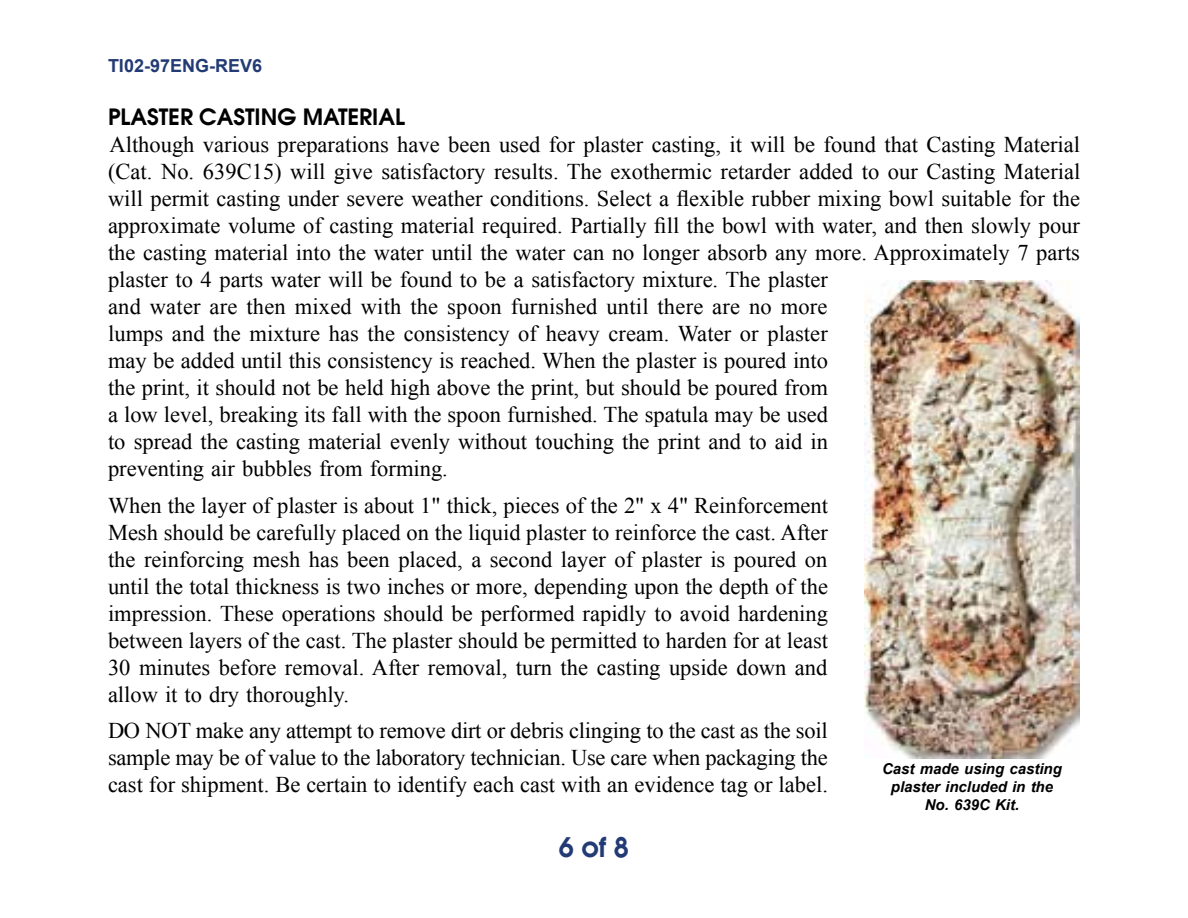
<style>
.page{position:relative;width:1188px;height:918px;background:#fff}
.page>*{position:absolute;margin:0;border:0;box-sizing:border-box;transform-origin:0 0}
.t1{font:700 27px "Avalon";color:#233b75}
.t2{font:22.5px/27px "Times New Roman";color:#000;text-align:justify}
.t3{font:700 22.5px "Avalon";color:#000}
.t4{font:700 18px "Arial";color:#233b75}
.t5{font:italic 700 15px/18px "Arial";color:#000;text-align:center}
</style>
<div class="page">
<img style="left:864px;top:280px;width:216px;height:478px">
<p class="t4" style="left:108px;top:54px;width:156px">TI02-97ENG-REV6</p>
<p class="t3" style="left:108px;top:101px;width:299px">PLASTER CASTING MATERIAL</p>
<p class="t2" style="left:108px;top:131px;width:974px;text-align:left">Although various preparations have been used for plaster casting, it will be found that Casting Material (Cat. No. 639C15) will give satisfactory results. The exothermic retarder added to our Casting Material will permit casting under severe weather conditions. Select a flexible rubber mixing bowl suitable for the approximate volume of casting material required. Partially fill the bowl with water, and then slowly pour the casting material into the water until the water can no longer absorb any more. Approximately 7 parts plaster to 4 parts water will be found to be a satisfactory mixture. The plaster<br>and water are then mixed with the spoon furnished until there are no more<br>lumps and the mixture has the consistency of heavy cream. Water or plaster<br>may be added until this consistency is reached. When the plaster is poured into<br>the print, it should not be held high above the print, but should be poured from<br>a low level, breaking its fall with the spoon furnished. The spatula may be used<br>to spread the casting material evenly without touching the print and to aid in<br>preventing air bubbles from forming.</p>
<p class="t2" style="left:108px;top:491px;width:722px">When the layer of plaster is about 1" thick, pieces of the 2" x 4" Reinforcement Mesh should be carefully placed on the liquid plaster to reinforce the cast. After the reinforcing mesh has been placed, a second layer of plaster is poured on until the total thickness is two inches or more, depending upon the depth of the impression. These operations should be performed rapidly to avoid hardening between layers of the cast. The plaster should be permitted to harden for at least 30 minutes before removal. After removal, turn the casting upside down and allow it to dry thoroughly.</p>
<p class="t2" style="left:108px;top:717px;width:722px">DO NOT make any attempt to remove dirt or debris clinging to the cast as the soil sample may be of value to the laboratory technician. Use care when packaging the cast for shipment. Be certain to identify each cast with an evidence tag or label.</p>
<p class="t5" style="left:882px;top:760px;width:181px">Cast made using casting plaster included in the<br>No. 639C Kit.</p>
<p class="t1" style="left:559px;top:829px;width:72px">6 of 8</p>
</div>
